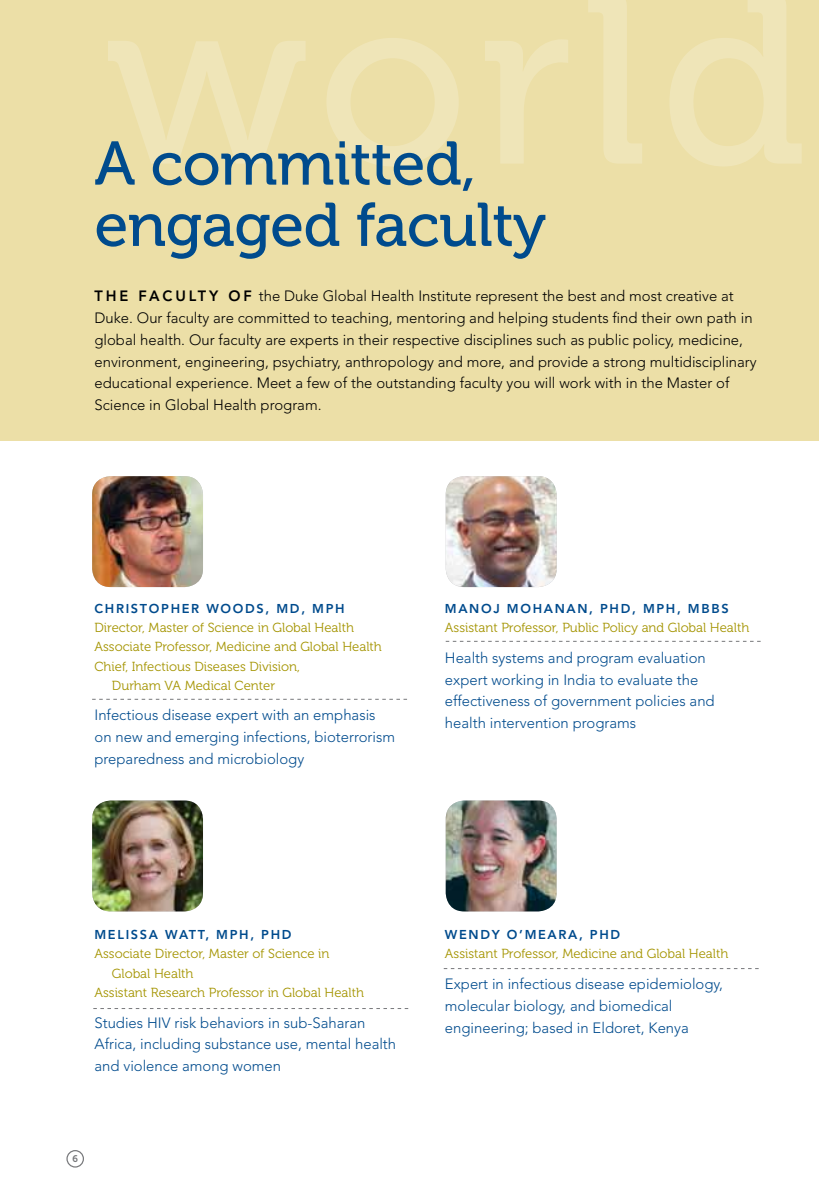
<style>
.page{position:relative;width:819px;height:1197px;background:#fff}
.page>*{position:absolute;margin:0;border:0;box-sizing:border-box;transform-origin:0 0}
.t1{font:61.43px/61.2px "Museo 500";letter-spacing:-.01em;color:#004b8d}
.t2{font:300 14.88px/21.9px "Avenir";color:#000}
.t3{font:300 14.88px/21.9px "Avenir";color:#004b8d}
.t4{font:13.12px "Museo 300";color:#a49400}
.t5{font:800 12.78px "Avenir";letter-spacing:.13em;color:#004b8d}
.t6{font:9.62px "Museo 700";color:#77787b}
.s1{font-weight:800}
</style>
<div class="page">
<div style="left:0;top:0;width:819px;height:441px;background:#ecdfa7"></div>
<svg style="left:92px;top:699px;width:315px;height:1px"></svg>
<svg style="left:93px;top:1008px;width:315px;height:1px"></svg>
<svg style="left:446px;top:641px;width:315px;height:1px"></svg>
<svg style="left:444px;top:968px;width:315px;height:1px"></svg>
<img style="left:92px;top:476px;width:111px;height:111px">
<img style="left:92px;top:801px;width:111px;height:110px">
<img style="left:446px;top:476px;width:111px;height:111px">
<img style="left:446px;top:801px;width:111px;height:110px">
<div style="left:66px;top:1150px;width:18px;height:18px;border:1px solid #77787b;border-radius:50%"></div>
<h1 class="t1" style="left:94px;top:134px;width:453px">A committed, engaged faculty</h1>
<p class="t2" style="left:94px;top:285px;width:664px"><span class="s1">T H E FA C U LT Y O F</span> the Duke Global Health Institute represent the best and most creative at Duke. Our faculty are committed to teaching, mentoring and helping students find their own path in global health. Our faculty are experts in their respective disciplines such as public policy, medicine, environment, engineering, psychiatry, anthropology and more, and provide a strong multidisciplinary educational experience. Meet a few of the outstanding faculty you will work with in the Master of Science in Global Health program.</p>
<p class="t5" style="left:94px;top:601px;width:241px">CHRISTOPHER WOODS, MD, MPH</p>
<p class="t4" style="left:94px;top:620px;width:261px">Director, Master of Science in Global Health</p>
<p class="t4" style="left:94px;top:640px;width:289px">Associate Professor, Medicine and Global Health</p>
<p class="t4" style="left:94px;top:659px;width:207px">Chief, Infectious Diseases Division,</p>
<p class="t4" style="left:112px;top:678px;width:165px">Durham VA Medical Center</p>
<p class="t3" style="left:94px;top:704px;width:302px">Infectious disease expert with an emphasis on new and emerging infections, bioterrorism preparedness and microbiology</p>
<p class="t5" style="left:445px;top:601px;width:267px">MANOJ MOHANAN, PHD, MPH, MBBS</p>
<p class="t4" style="left:445px;top:620px;width:306px">Assistant Professor, Public Policy and Global Health</p>
<p class="t3" style="left:445px;top:647px;width:271px">Health systems and program evaluation expert working in India to evaluate the effectiveness of government policies and health intervention programs</p>
<p class="t5" style="left:94px;top:927px;width:178px">MELISSA WATT, MPH , PHD</p>
<p class="t4" style="left:94px;top:947px;width:236px">Associate Director, Master of Science in</p>
<p class="t4" style="left:112px;top:966px;width:83px">Global Health</p>
<p class="t4" style="left:94px;top:985px;width:271px">Assistant Research Professor in Global Health</p>
<p class="t3" style="left:94px;top:1012px;width:303px">Studies HIV risk behaviors in sub-Saharan<br>Africa, including substance use, mental health and violence among women</p>
<p class="t6" style="left:72px;top:1153px;width:7px">6</p>
<p class="t5" style="left:445px;top:927px;width:175px">WENDY O’MEARA, PHD</p>
<p class="t4" style="left:445px;top:947px;width:285px">Assistant Professor, Medicine and Global Health</p>
<p class="t3" style="left:445px;top:973px;width:280px">Expert in infectious disease epidemiology, molecular biology, and biomedical engineering; based in Eldoret, Kenya</p>
</div>
